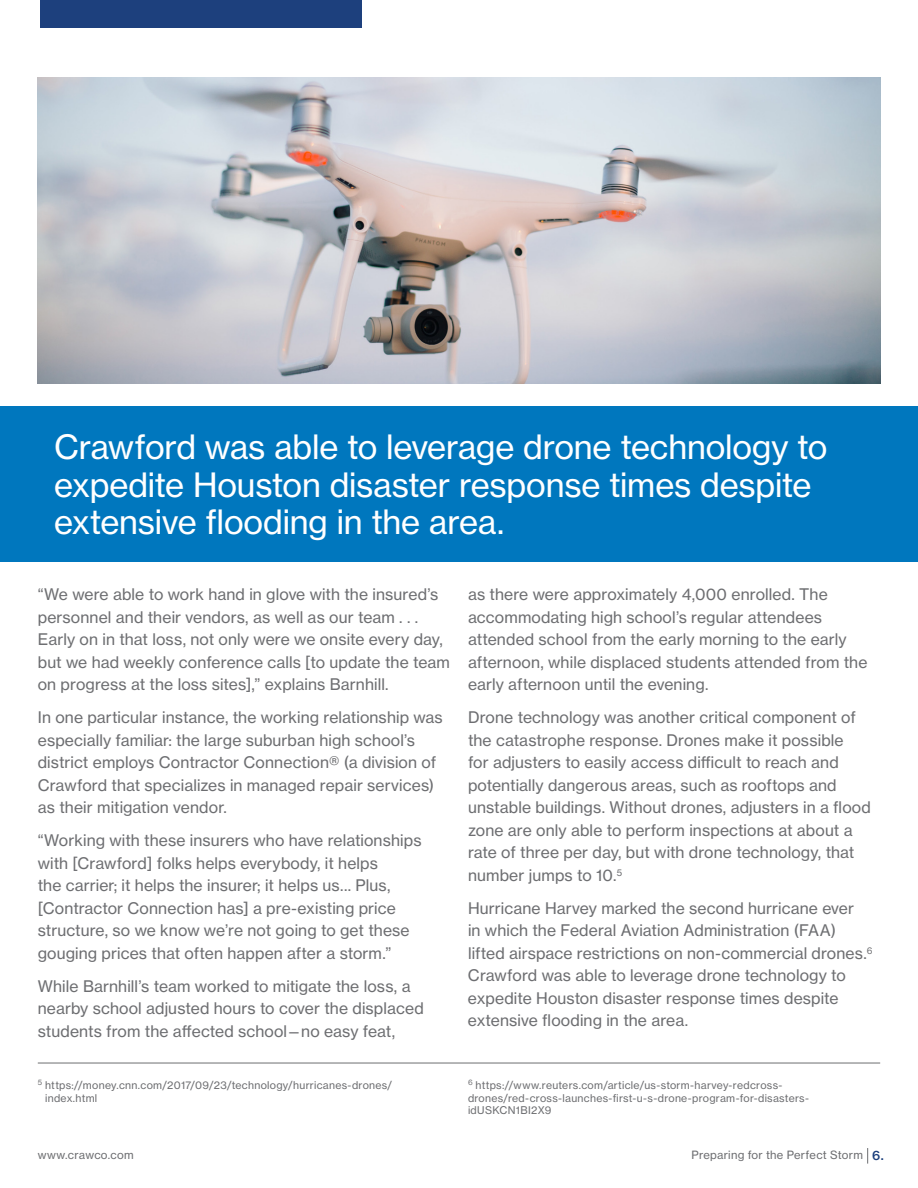
<style>
.page{position:relative;width:918px;height:1188px;background:#fff}
.page>*{position:absolute;margin:0;border:0;box-sizing:border-box;transform-origin:0 0}
.t1{font:33px/37.5px "N Haas Grotesk TX Std 55 Rg";letter-spacing:-.005em;color:#fff}
.t2{font:15.75px/22.5px "N Haas Grotesk TX Std 55 Rg";letter-spacing:.01em;color:#6d6e71}
.t3{font:11.25px "N Haas Grotesk TX Std 55 Rg";letter-spacing:.025em;color:#6d6e71}
.t4{font:10.5px/12.6px "N Haas Grotesk TX Std 55 Rg";letter-spacing:.03em;color:#6d6e71}
.s1{font-family:"N Haas Grotesk TX Std 65 Md";font-size:12.75px;color:#1d407d}
</style>
<div class="page">
<svg style="left:867px;top:1148px;width:1px;height:16px"></svg>
<hr style="left:38px;top:1063px;width:842px;height:1px;background:#6d6e71">
<div style="left:40px;top:0;width:322px;height:28px;background:#1d407d"></div>
<div style="left:0;top:406px;width:918px;height:156px;background:#0077be"></div>
<img style="left:38px;top:78px;width:842px;height:305px">
<h1 class="t1" style="left:54px;top:428px;width:775px">Crawford was able to leverage drone technology to expedite Houston disaster response times despite extensive flooding in the area.</h1>
<p class="t2" style="left:38px;top:583px;width:414px">“We were able to work hand in glove with the insured’s personnel and their vendors, as well as our team . . .<br>Early on in that loss, not only were we onsite every day, but we had weekly conference calls [to update the team on progress at the loss sites],” explains Barnhill.</p>
<p class="t2" style="left:38px;top:706px;width:407px">In one particular instance, the working relationship was especially familiar: the large suburban high school’s district employs Contractor Connection® (a division of Crawford that specializes in managed repair services) as their mitigation vendor.</p>
<p class="t2" style="left:38px;top:829px;width:385px">“Working with these insurers who have relationships with [Crawford] folks helps everybody, it helps<br>the carrier; it helps the insurer; it helps us... Plus, [Contractor Connection has] a pre-existing price structure, so we know we’re not going to get these gouging prices that often happen after a storm.”</p>
<p class="t2" style="left:38px;top:975px;width:387px">While Barnhill’s team worked to mitigate the loss, a nearby school adjusted hours to cover the displaced students from the affected school—no easy feat,</p>
<p class="t4" style="left:45px;top:1079px;width:349px;text-indent:-7px"><sup>5</sup> https://money.cnn.com/2017/09/23/technology/hurricanes-drones/ index.html</p>
<p class="t4" style="left:468px;top:1079px;width:343px"><sup>6</sup> https://www.reuters.com/article/us-storm-harvey-redcross&shy;drones/red-cross-launches-first-u-s-drone-program-for-disasters&shy;idUSKCN1BI2X9</p>
<p class="t2" style="left:468px;top:583px;width:401px">as there were approximately 4,000 enrolled. The accommodating high school’s regular attendees attended school from the early morning to the early afternoon, while displaced students attended from the early afternoon until the evening.</p>
<p class="t2" style="left:468px;top:706px;width:404px">Drone technology was another critical component of the catastrophe response. Drones make it possible<br>for adjusters to easily access difficult to reach and potentially dangerous areas, such as rooftops and unstable buildings. Without drones, adjusters in a flood zone are only able to perform inspections at about a rate of three per day, but with drone technology, that number jumps to 10.<sup>5</sup></p>
<p class="t2" style="left:468px;top:897px;width:406px">Hurricane Harvey marked the second hurricane ever<br>in which the Federal Aviation Administration (FAA) lifted airspace restrictions on non-commercial drones.<sup>6<br></sup>Crawford was able to leverage drone technology to expedite Houston disaster response times despite extensive flooding in the area.</p>
<p class="t3" style="left:38px;top:1148px;width:98px">www.crawco.com</p>
<p class="t3" style="left:692px;top:1148px;width:194px">Preparing for the Perfect Storm <span class="s1">6.</span></p>
</div>
